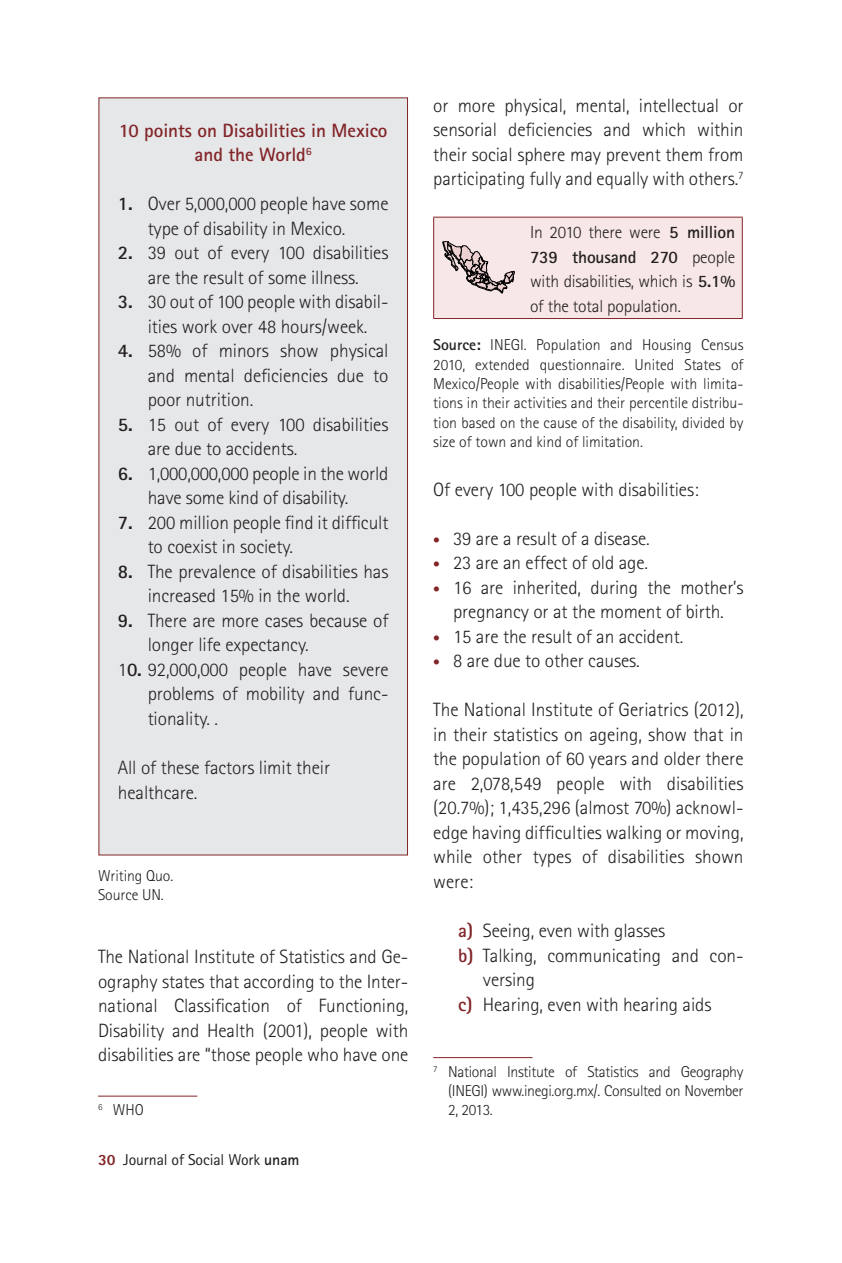
<style>
.page{position:relative;width:842px;height:1263px;background:#fff}
.page>*{position:absolute;margin:0;border:0;box-sizing:border-box;transform-origin:0 0}
.Normal_s_s{font:300 19.25px/24.5px "Rotis Sans Serif";letter-spacing:-.005em;color:#231f20}
.t1{font:700 19.25px/24.5px "Rotis Sans Serif";letter-spacing:-.005em;color:#822528;text-align:center}
.Normal_s_s-2{font:300 17.5px/24.5px "Rotis Sans Serif";letter-spacing:-.01em;color:#231f20;text-align:justify}
.Notas{font:300 15.75px/19.2px "Rotis Sans Serif";letter-spacing:-.005em;color:#231f20;text-align:justify}
.Normal_s_s-3{font:15.75px "Rotis Sans Serif";letter-spacing:-.005em;color:#231f20}
.s1{font-weight:700}
.s2{font-weight:800;color:#822528}
.s3{font-size:14px;color:#822528}
.s4{font-weight:700;color:#822528}
</style>
<div class="page">
<div style="left:98px;top:97px;width:310px;height:758px;background:#e6e7e9;border:1px solid #822528"></div>
<hr style="left:98px;top:1095px;width:99px;height:1px;background:#822528">
<hr style="left:741px;top:217px;width:1px;height:101px;background:#822528">
<hr style="left:433px;top:318px;width:90px;height:1px;background:#822528">
<hr style="left:523px;top:318px;width:219px;height:1px;background:#822528">
<svg style="left:433px;top:217px;width:308px;height:101px;background:#eddcdc"></svg>
<hr style="left:433px;top:1057px;width:99px;height:1px;background:#822528">
<p class="t1" style="left:119px;top:118px;width:270px">10 points on Disabilities in Mexico and the World<sup>6</sup></p>
<p class="Normal_s_s" style="left:148px;top:191px;width:242px;text-indent:-30px"><span class="s1">1.</span> Over 5,000,000 people have some type of disability in Mexico.</p>
<p class="Normal_s_s" style="left:118px;top:240px;width:272px;text-align:center"><span class="s1">2.</span> 39 out of every 100 disabilities are the result of some illness.</p>
<p class="Normal_s_s" style="left:118px;top:289px;width:272px;text-align:center"><span class="s1">3.</span> 30 out of 100 people with disabil&shy;ities work over 48 hours/week.</p>
<p class="Normal_s_s" style="left:148px;top:338px;width:242px;text-align:justify;text-indent:-30px"><span class="s1">4.</span> 58% of minors show physical and mental deficiencies due to poor nutrition.</p>
<p class="Normal_s_s" style="left:148px;top:412px;width:242px;text-indent:-30px"><span class="s1">5.</span> 15 out of every 100 disabilities are due to accidents.</p>
<p class="Normal_s_s" style="left:118px;top:461px;width:272px;text-align:center"><span class="s1">6.</span> 1,000,000,000 people in the world have some kind of disability.</p>
<p class="Normal_s_s" style="left:148px;top:510px;width:242px;text-indent:-30px"><span class="s1">7.</span> 200 million people find it difficult to coexist in society.</p>
<p class="Normal_s_s" style="left:118px;top:559px;width:272px;text-align:center"><span class="s1">8.</span> The prevalence of disabilities has increased 15% in the world.</p>
<p class="Normal_s_s" style="left:148px;top:608px;width:242px;text-indent:-30px"><span class="s1">9.</span> There are more cases because of longer life expectancy.</p>
<p class="Normal_s_s" style="left:148px;top:657px;width:242px;text-align:justify;text-indent:-30px">1<span class="s1">0.</span> 92,000,000 people have severe problems of mobility and func&shy;tionality. .</p>
<p class="Normal_s_s" style="left:118px;top:755px;width:213px">All of these factors limit their</p>
<p class="Normal_s_s" style="left:118px;top:779px;width:81px">healthcare.</p>
<p class="Notas" style="left:98px;top:865px;width:77px">Writing Quo.</p>
<p class="Notas" style="left:98px;top:885px;width:67px">Source UN.</p>
<p class="Normal_s_s" style="left:98px;top:944px;width:312px;text-align:justify">The National Institute of Statistics and Ge&shy;ography states that according to the Inter&shy;national Classification of Functioning, Disability and Health (2001), people with disabilities are “those people who have one</p>
<p class="Notas" style="left:98px;top:1100px;width:47px"><sup>6</sup> WHO</p>
<p class="Normal_s_s-3" style="left:98px;top:1150px;width:203px"><span class="s2">30</span> Journal of Social Work <span class="s1">unam</span></p>
<p class="Normal_s_s" style="left:433px;top:93px;width:312px;text-align:justify">or more physical, mental, intellectual or sensorial deficiencies and which within their social sphere may prevent them from participating fully and equally with others.<sup>7</sup></p>
<p class="Normal_s_s-2" style="left:530px;top:220px;width:206px">In 2010 there were <span class="s1">5 million 739 thousand 270</span> people with disabilities, which is <span class="s1">5.1% </span>of the total population.</p>
<p class="Notas" style="left:433px;top:335px;width:312px"><span class="s1">Source:</span> INEGI. Population and Housing Census 2010, extended questionnaire. United States of Mexico/People with disabilities/People with limita&shy;tions in their activities and their percentile distribu&shy;tion based on the cause of the disability, divided by size of town and kind of limitation.</p>
<p class="Normal_s_s" style="left:433px;top:477px;width:267px">Of every 100 people with disabilities:</p>
<p class="Normal_s_s" style="left:433px;top:526px;width:218px"><span class="s3">•</span> 39 are a result of a disease.</p>
<p class="Normal_s_s" style="left:433px;top:550px;width:216px"><span class="s3">•</span> 23 are an effect of old age.</p>
<p class="Normal_s_s" style="left:433px;top:575px;width:312px;text-align:center"><span class="s3">•</span> 16 are inherited, during the mother’s pregnancy or at the moment of birth.</p>
<p class="Normal_s_s" style="left:433px;top:624px;width:251px"><span class="s3">•</span> 15 are the result of an accident.</p>
<p class="Normal_s_s" style="left:433px;top:648px;width:208px"><span class="s3">•</span> 8 are due to other causes.</p>
<p class="Normal_s_s" style="left:433px;top:697px;width:312px;text-align:justify">The National Institute of Geriatrics (2012), in their statistics on ageing, show that in the population of 60 years and older there are 2,078,549 people with disabilities (20.7%); 1,435,296 (almost 70%) acknowl&shy;edge having difficulties walking or moving, while other types of disabilities shown were:</p>
<p class="Normal_s_s" style="left:458px;top:918px;width:209px"><span class="s4">a)</span> Seeing, even with glasses</p>
<p class="Normal_s_s" style="left:482px;top:942px;width:262px;text-indent:-25px"><span class="s4">b)</span> Talking, communicating and con&shy;versing</p>
<p class="Normal_s_s" style="left:458px;top:991px;width:255px"><span class="s4">c)</span> Hearing, even with hearing aids</p>
<p class="Notas" style="left:448px;top:1061px;width:297px;text-indent:-15px"><sup>7</sup> National Institute of Statistics and Geography (INEGI) www.inegi.org.mx/. Consulted on November 2, 2013.</p>
</div>
